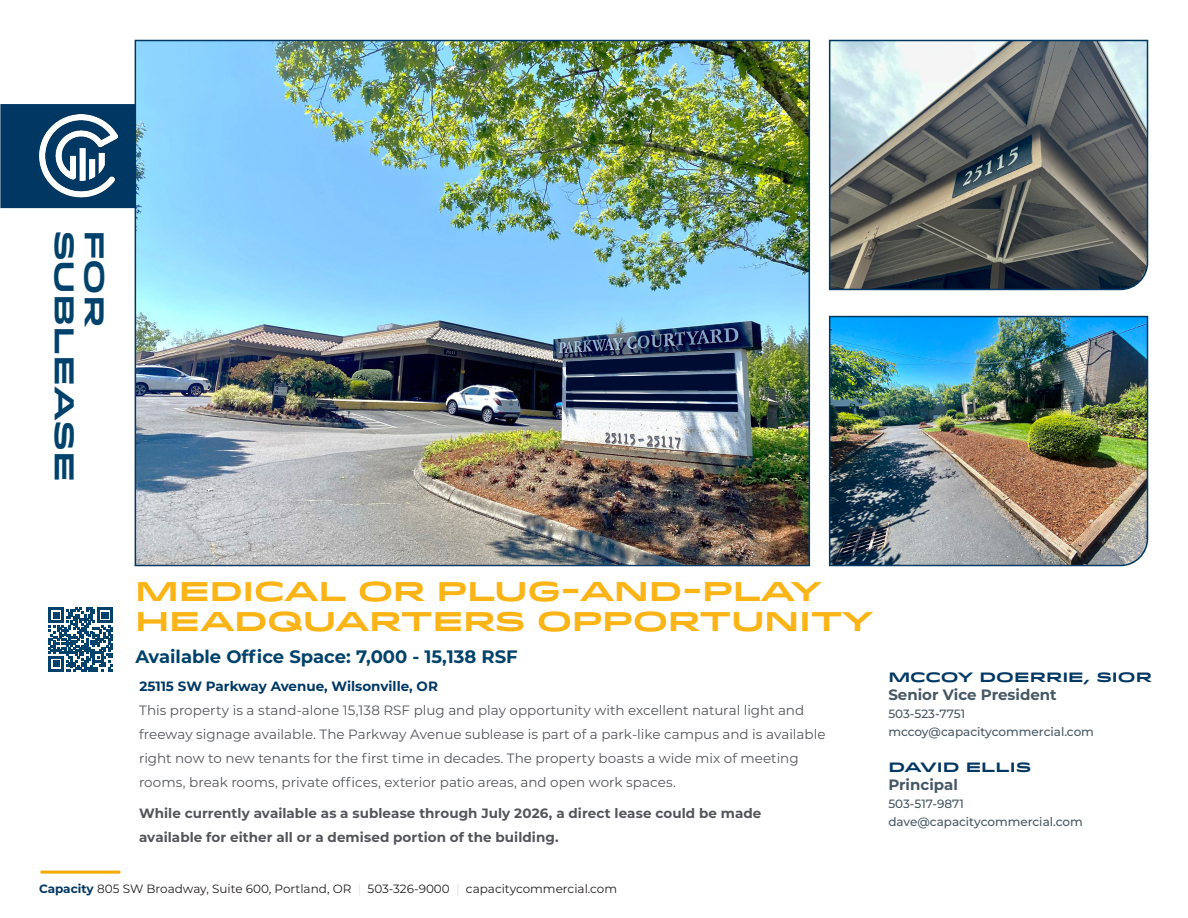
<style>
.page{position:relative;width:1188px;height:918px;background:#fff}
.page>*{position:absolute;margin:0;border:0;box-sizing:border-box;transform-origin:0 0}
.t1{font:700 27px "Idlewild";letter-spacing:-.02em;color:#fbb416}
.t2{font:700 27px "Idlewild";color:#00426b}
.t3{font:700 18px "Montserrat";color:#01426a}
.t4{font:700 15px "Montserrat";color:#475865}
.BODY_COPY_-_BULLETS{font:13.5px/24px "Montserrat";color:#54555a}
.BODY_COPY_-_BULLETS-2{font:700 13.5px/24px "Montserrat";letter-spacing:.005em;color:#54555a}
.t5{font:700 13.5px "Montserrat";color:#003863}
.t6{font:700 13.5px "Idlewild";color:#003863}
.t7{font:500 12px "Montserrat";color:#475865}
.t8{font:12px "Montserrat";color:#231f20}
.s1{font-weight:700;color:#003863}
.s2{color:#d9e1e2}
</style>
<div class="page">
<hr style="left:40px;top:871px;width:80px;height:3px;background:#f2a900">
<svg style="left:49px;top:607px;width:64px;height:64px"></svg>
<div style="left:0;top:104px;width:135px;height:104px;background:#003863"></div>
<img style="left:40px;top:114px;width:77px;height:84px">
<img style="left:138px;top:43px;width:669px;height:520px">
<div style="left:135px;top:40px;width:675px;height:526px;border:2px solid #003863"></div>
<svg style="left:828px;top:39px;width:321px;height:252px"></svg>
<img style="left:828px;top:315px;width:321px;height:252px">
<svg style="left:566px;top:353px;width:171px;height:59px"></svg>
<p class="t2" style="left:85px;top:230px;width:255px;rotate:90deg">SUBLEASE</p>
<p class="t2" style="left:115px;top:230px;width:100px;rotate:90deg">FOR</p>
<p class="t1" style="left:135px;top:570px;width:688px">MEDICAL OR PLUG-AND-PLAY</p>
<p class="t1" style="left:135px;top:600px;width:739px">HEADQUARTERS OPPORTUNITY</p>
<p class="t3" style="left:135px;top:644px;width:384px">Available Office Space: 7,000 - 15,138 RSF</p>
<p class="t5" style="left:139px;top:676px;width:300px">25115 SW Parkway Avenue, Wilsonville, OR</p>
<p class="BODY_COPY_-_BULLETS" style="left:139px;top:698px;width:688px">This property is a stand-alone 15,138 RSF plug and play opportunity with excellent natural light and freeway signage available. The Parkway Avenue sublease is part of a park-like campus and is available right now to new tenants for the first time in decades. The property boasts a wide mix of meeting rooms, break rooms, private offices, exterior patio areas, and open work spaces.</p>
<p class="BODY_COPY_-_BULLETS-2" style="left:139px;top:801px;width:624px">While currently available as a sublease through July 2026, a direct lease could be made available for either all or a demised portion of the building.</p>
<p class="t8" style="left:39px;top:880px;width:580px"><span class="s1">Capacity</span> 805 SW Broadway, Suite 600, Portland, OR <span class="s2">|</span> 503-326-9000 <span class="s2">|</span> capacitycommercial.com</p>
<p class="t6" style="left:888px;top:667px;width:265px">MCCOY DOERRIE, SIOR</p>
<p class="t4" style="left:888px;top:684px;width:170px">Senior Vice President</p>
<p class="t7" style="left:888px;top:706px;width:78px">503-523-7751</p>
<p class="t7" style="left:888px;top:724px;width:207px">mccoy@capacitycommercial.com</p>
<p class="t6" style="left:888px;top:757px;width:144px">DAVID ELLIS</p>
<p class="t4" style="left:888px;top:774px;width:71px">Principal</p>
<p class="t7" style="left:888px;top:796px;width:77px">503-517-9871</p>
<p class="t7" style="left:888px;top:814px;width:196px">dave@capacitycommercial.com</p>
</div>
